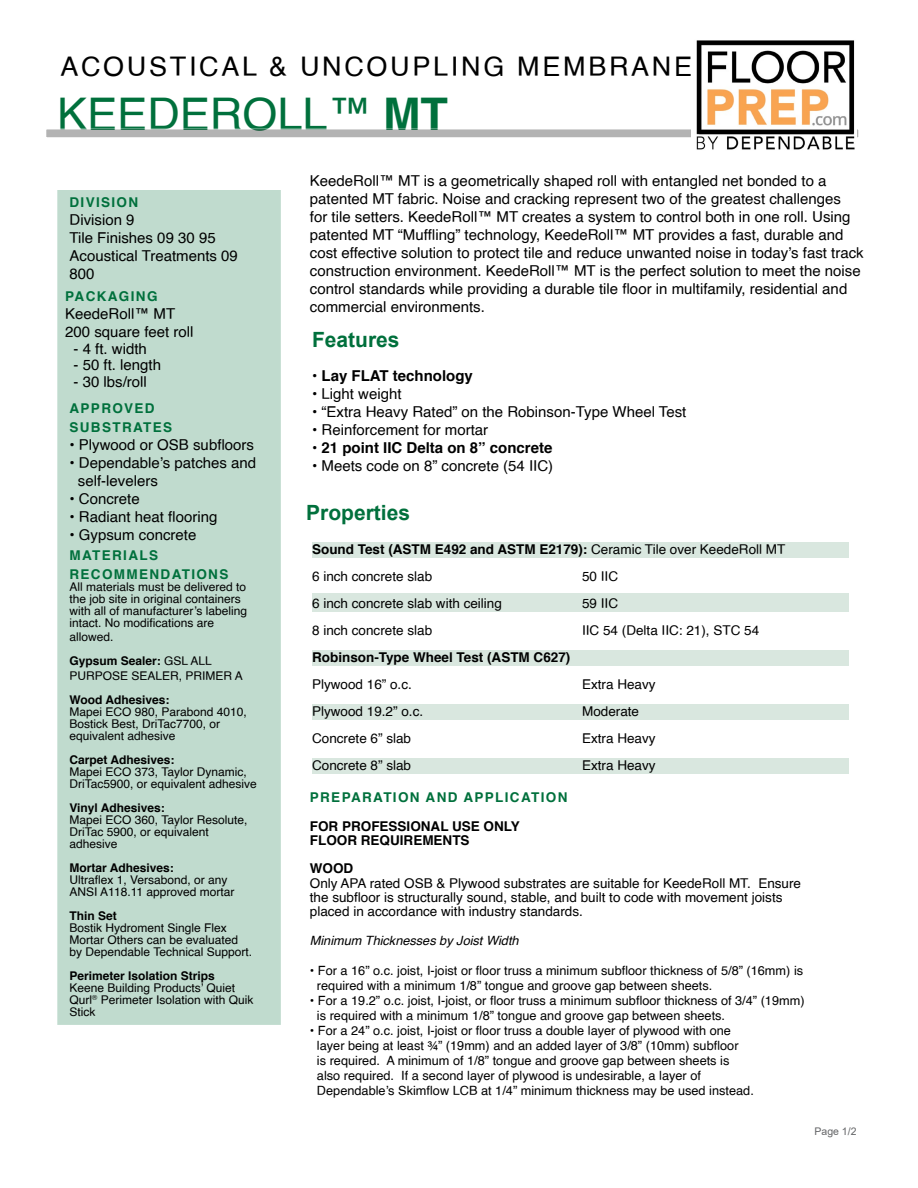
<style>
.page{position:relative;width:918px;height:1188px;background:#fff}
.page>*{position:absolute;margin:0;border:0;box-sizing:border-box;transform-origin:0 0}
.t1{font:45px "Helvetica";color:#00703c}
.t2{font:27px "Helvetica";letter-spacing:.1em;color:#000}
.t3{font:700 21px "Arial";color:#00703c}
.t4{font:15px/18px "Helvetica";color:#000}
.t5{font:700 15px "Helvetica";color:#000}
.t6{font:13.5px/14.2px "Helvetica";color:#000}
.t7{font:700 13.5px/19.5px "Helvetica";letter-spacing:.1em;color:#00703c}
.t8{font:700 13.5px/14.2px "Helvetica";color:#000}
.t9{font:12.75px/15px "Helvetica";color:#000}
.t10{font:italic 12.75px "Helvetica";color:#000}
.t11{font:12px/12px "Helvetica";color:#000}
.t12{font:700 12px "Helvetica";color:#000}
.t13{font:10.5px "Arial";color:#636466}
.s1{font-weight:700}
.s2{font-weight:400}
</style>
<div class="page">
<div style="left:312px;top:759px;width:537px;height:15px;background:#d9e7df"></div>
<div style="left:312px;top:705px;width:537px;height:15px;background:#d9e7df"></div>
<div style="left:312px;top:650px;width:537px;height:16px;background:#d9e7df"></div>
<div style="left:312px;top:594px;width:537px;height:18px;background:#d9e7df"></div>
<div style="left:312px;top:542px;width:537px;height:16px;background:#d9e7df"></div>
<div style="left:57px;top:190px;width:224px;height:835px;background:#c0dbce"></div>
<div style="left:46px;top:129px;width:813px;height:9px;background:#b3b3b3"></div>
<div style="left:45px;top:128px;width:815px;height:11px;border:2px solid #fff"></div>
<img style="left:691px;top:40px;width:165px;height:110px">
<h2 class="t2" style="left:60px;top:45px;width:633px">ACOUSTICAL &amp; UNCOUPLING MEMBRANE</h2>
<h1 class="t1" style="left:57px;top:79px;width:392px">KEEDEROLL™ <span class="s1">MT</span></h1>
<p class="t7" style="left:70px;top:192px;width:70px">DIVISION</p>
<p class="t4" style="left:70px;top:211px;width:170px">Division 9<br>Tile Finishes 09 30 95<br>Acoustical Treatments 09<br>800</p>
<p class="t7" style="left:65px;top:287px;width:94px">PACKAGING</p>
<p class="t4" style="left:65px;top:305px;width:130px">KeedeRoll™ MT<br>200 square feet roll</p>
<p class="t4" style="left:74px;top:340px;width:75px">- 4 ft. width</p>
<p class="t4" style="left:74px;top:356px;width:89px">- 50 ft. length</p>
<p class="t4" style="left:74px;top:373px;width:75px">- 30 lbs/roll</p>
<p class="t7" style="left:70px;top:399px;width:104px">APPROVED<br>SUBSTRATES</p>
<p class="t4" style="left:70px;top:437px;width:186px">• Plywood or OSB subfloors</p>
<p class="t4" style="left:78px;top:455px;width:180px;text-indent:-8px">• Dependable’s patches and self-levelers</p>
<p class="t4" style="left:70px;top:491px;width:72px">• Concrete</p>
<p class="t4" style="left:70px;top:509px;width:149px">• Radiant heat flooring</p>
<p class="t4" style="left:70px;top:527px;width:128px">• Gypsum concrete</p>
<p class="t7" style="left:70px;top:546px;width:160px">MATERIALS<br>RECOMMENDATIONS</p>
<p class="t11" style="left:70px;top:582px;width:179px">All materials must be delivered to the job site in original containers with all of manufacturer’s labeling intact. No modifications are</p>
<p class="t11" style="left:70px;top:625px;width:144px;line-height:24px">allowed.<br><span class="s1">Gypsum Sealer:</span> GSL ALL</p>
<p class="t11" style="left:70px;top:670px;width:175px">PURPOSE SEALER, PRIMER A</p>
<p class="t12" style="left:70px;top:690px;width:102px">Wood Adhesives:</p>
<p class="t11" style="left:70px;top:706px;width:179px">Mapei ECO 980, Parabond 4010,<br>Bostick Best, DriTac7700, or equivalent adhesive</p>
<p class="t12" style="left:70px;top:750px;width:106px">Carpet Adhesives:</p>
<p class="t11" style="left:70px;top:766px;width:189px">Mapei ECO 373, Taylor Dynamic,<br>DriTac5900, or equivalent adhesive</p>
<p class="t12" style="left:70px;top:798px;width:97px">Vinyl Adhesives:</p>
<p class="t11" style="left:70px;top:814px;width:179px">Mapei ECO 360, Taylor Resolute,<br>DriTac 5900, or equivalent adhesive</p>
<p class="t12" style="left:70px;top:858px;width:106px">Mortar Adhesives:</p>
<p class="t11" style="left:70px;top:874px;width:166px">Ultraflex 1, Versabond, or any<br>ANSI A118.11 approved mortar</p>
<p class="t12" style="left:70px;top:906px;width:49px">Thin Set</p>
<p class="t11" style="left:70px;top:922px;width:184px">Bostik Hydroment Single Flex<br>Mortar Others can be evaluated by Dependable Technical Support.</p>
<p class="t12" style="left:70px;top:966px;width:147px">Perimeter Isolation Strips</p>
<p class="t11" style="left:70px;top:982px;width:185px">Keene Building Products’ Quiet<br>Qurl<sup>®</sup> Perimeter Isolation with Quik<br>Stick</p>
<p class="t4" style="left:310px;top:172px;width:555px">KeedeRoll™ MT is a geometrically shaped roll with entangled net bonded to a patented MT fabric. Noise and cracking represent two of the greatest challenges<br>for tile setters. KeedeRoll™ MT creates a system to control both in one roll. Using patented MT “Muffling” technology, KeedeRoll™ MT provides a fast, durable and cost effective solution to protect tile and reduce unwanted noise in today’s fast track construction environment. KeedeRoll™ MT is the perfect solution to meet the noise control standards while providing a durable tile floor in multifamily, residential and commercial environments.</p>
<h3 class="t3" style="left:312px;top:324px;width:89px">Features</h3>
<p class="t5" style="left:312px;top:363px;width:162px">• Lay FLAT technology</p>
<p class="t4" style="left:312px;top:385px;width:91px">• Light weight</p>
<p class="t4" style="left:312px;top:403px;width:376px">• “Extra Heavy Rated” on the Robinson-Type Wheel Test</p>
<p class="t4" style="left:312px;top:421px;width:178px">• Reinforcement for mortar</p>
<p class="t5" style="left:312px;top:435px;width:242px"><span class="s2">•</span> 21 point IIC Delta on 8” concrete</p>
<p class="t4" style="left:312px;top:457px;width:243px">• Meets code on 8” concrete (54 IIC)</p>
<h3 class="t3" style="left:306px;top:498px;width:105px">Properties</h3>
<p class="t6" style="left:312px;top:537px;width:475px;line-height:27px"><span class="s1">Sound Test (ASTM E492 and ASTM E2179):</span> Ceramic Tile over KeedeRoll MT<br>6 inch concrete slab</p>
<p class="t6" style="left:582px;top:570px;width:38px">50 IIC</p>
<p class="t6" style="left:312px;top:597px;width:191px">6 inch concrete slab with ceiling</p>
<p class="t6" style="left:582px;top:597px;width:38px">59 IIC</p>
<p class="t6" style="left:312px;top:624px;width:122px">8 inch concrete slab</p>
<p class="t6" style="left:582px;top:624px;width:179px">IIC 54 (Delta IIC: 21), STC 54</p>
<p class="t8" style="left:312px;top:651px;width:260px">Robinson-Type Wheel Test (ASTM C627)</p>
<p class="t6" style="left:312px;top:678px;width:101px">Plywood 16” o.c.</p>
<p class="t6" style="left:582px;top:678px;width:75px">Extra Heavy</p>
<p class="t6" style="left:312px;top:705px;width:113px">Plywood 19.2” o.c.</p>
<p class="t6" style="left:582px;top:705px;width:59px">Moderate</p>
<p class="t6" style="left:312px;top:732px;width:101px">Concrete 6” slab</p>
<p class="t6" style="left:582px;top:732px;width:75px">Extra Heavy</p>
<p class="t6" style="left:312px;top:759px;width:101px">Concrete 8” slab</p>
<p class="t6" style="left:582px;top:759px;width:75px">Extra Heavy</p>
<p class="t7" style="left:310px;top:788px;width:259px">PREPARATION AND APPLICATION</p>
<p class="t8" style="left:310px;top:819px;width:212px">FOR PROFESSIONAL USE ONLY<br>FLOOR REQUIREMENTS</p>
<p class="t8" style="left:310px;top:862px;width:45px">WOOD</p>
<p class="t6" style="left:310px;top:876px;width:493px">Only APA rated OSB &amp; Plywood substrates are suitable for KeedeRoll MT. Ensure the subfloor is structurally sound, stable, and built to code with movement joists placed in accordance with industry standards.</p>
<p class="t10" style="left:310px;top:931px;width:210px">Minimum Thicknesses by Joist Width</p>
<p class="t9" style="left:317px;top:964px;width:488px;text-indent:-7px">• For a 16” o.c. joist, I-joist or floor truss a minimum subfloor thickness of 5/8” (16mm) is required with a minimum 1/8” tongue and groove gap between sheets.</p>
<p class="t9" style="left:317px;top:994px;width:489px;text-indent:-7px">• For a 19.2” o.c. joist, I-joist, or floor truss a minimum subfloor thickness of 3/4” (19mm) is required with a minimum 1/8” tongue and groove gap between sheets.</p>
<p class="t9" style="left:317px;top:1024px;width:438px;text-indent:-7px">• For a 24” o.c. joist, I-joist or floor truss a double layer of plywood with one layer being at least ¾” (19mm) and an added layer of 3/8” (10mm) subfloor<br>is required. A minimum of 1/8” tongue and groove gap between sheets is also required. If a second layer of plywood is undesirable, a layer of Dependable’s Skimflow LCB at 1/4” minimum thickness may be used instead.</p>
<p class="t13" style="left:814px;top:1124px;width:44px">Page 1/2</p>
</div>
